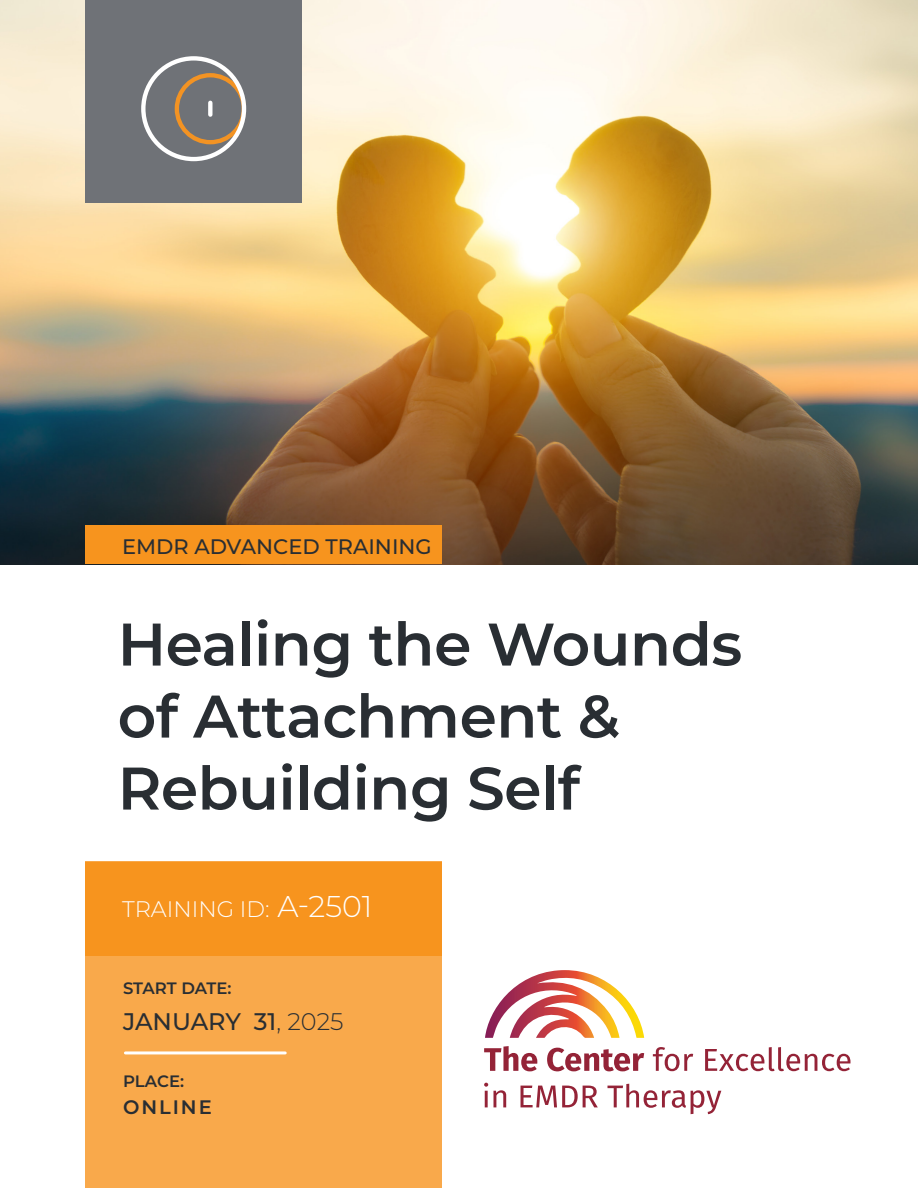
<style>
.page{position:relative;width:918px;height:1188px;background:#fff}
.page>*{position:absolute;margin:0;border:0;box-sizing:border-box;transform-origin:0 0}
.t1{font:600 60px/72px "Montserrat";letter-spacing:-.01em;color:#292e33}
.t2{font:500 24px "Montserrat";color:#292e33}
.t3{font:300 22.5px "Montserrat";color:#fff}
.t4{font:500 21px "Montserrat";color:#292e33}
.t5{font:600 19.5px "Montserrat";letter-spacing:.1em;color:#292e33}
.t6{font:600 16.5px "Montserrat";letter-spacing:-.01em;color:#292e33}
.s1{font-size:30px}
.s2{font-weight:300}
</style>
<div class="page">
<img style="left:0;top:0;width:918px;height:564px">
<div style="left:85px;top:0;width:217px;height:202px;background:#6f7277"></div>
<div style="left:175px;top:73px;width:71px;height:71px;border:4px solid #f39323;border-radius:50%"></div>
<div style="left:141px;top:56px;width:105px;height:105px;border:4px solid #fff;border-radius:50%"></div>
<svg style="left:208px;top:103px;width:4px;height:12px"></svg>
<div style="left:85px;top:862px;width:357px;height:326px;background:#f9a94b"></div>
<div style="left:85px;top:862px;width:357px;height:94px;background:#f7941e"></div>
<div style="left:85px;top:525px;width:357px;height:39px;background:#f7941e"></div>
<svg style="left:485px;top:970px;width:159px;height:68px"></svg>
<svg style="left:484px;top:1046px;width:53px;height:25px"></svg>
<svg style="left:547px;top:1048px;width:97px;height:23px"></svg>
<svg style="left:653px;top:1047px;width:40px;height:24px"></svg>
<svg style="left:705px;top:1047px;width:145px;height:24px"></svg>
<svg style="left:484px;top:1083px;width:22px;height:24px"></svg>
<svg style="left:521px;top:1086px;width:77px;height:21px"></svg>
<svg style="left:608px;top:1084px;width:113px;height:30px"></svg>
<hr style="left:125px;top:1051px;width:160px;height:3px;background:#fff">
<p class="t4" style="left:122px;top:532px;width:311px">EMDR ADVANCED TRAINING</p>
<p class="t1" style="left:118px;top:606px;width:626px">Healing the Wounds of Attachment &amp;</p>
<p class="t1" style="left:118px;top:750px;width:464px">Rebuilding Self</p>
<p class="t3" style="left:122px;top:894px;width:252px">TRAINING ID: <span class="s1">A-2501</span></p>
<p class="t6" style="left:123px;top:977px;width:110px">START DATE:</p>
<p class="t2" style="left:123px;top:1005px;width:222px">JANUARY 31<span class="s2">, 2025</span></p>
<p class="t6" style="left:123px;top:1070px;width:62px">PLACE:</p>
<p class="t5" style="left:123px;top:1093px;width:90px">ONLINE</p>
</div>
